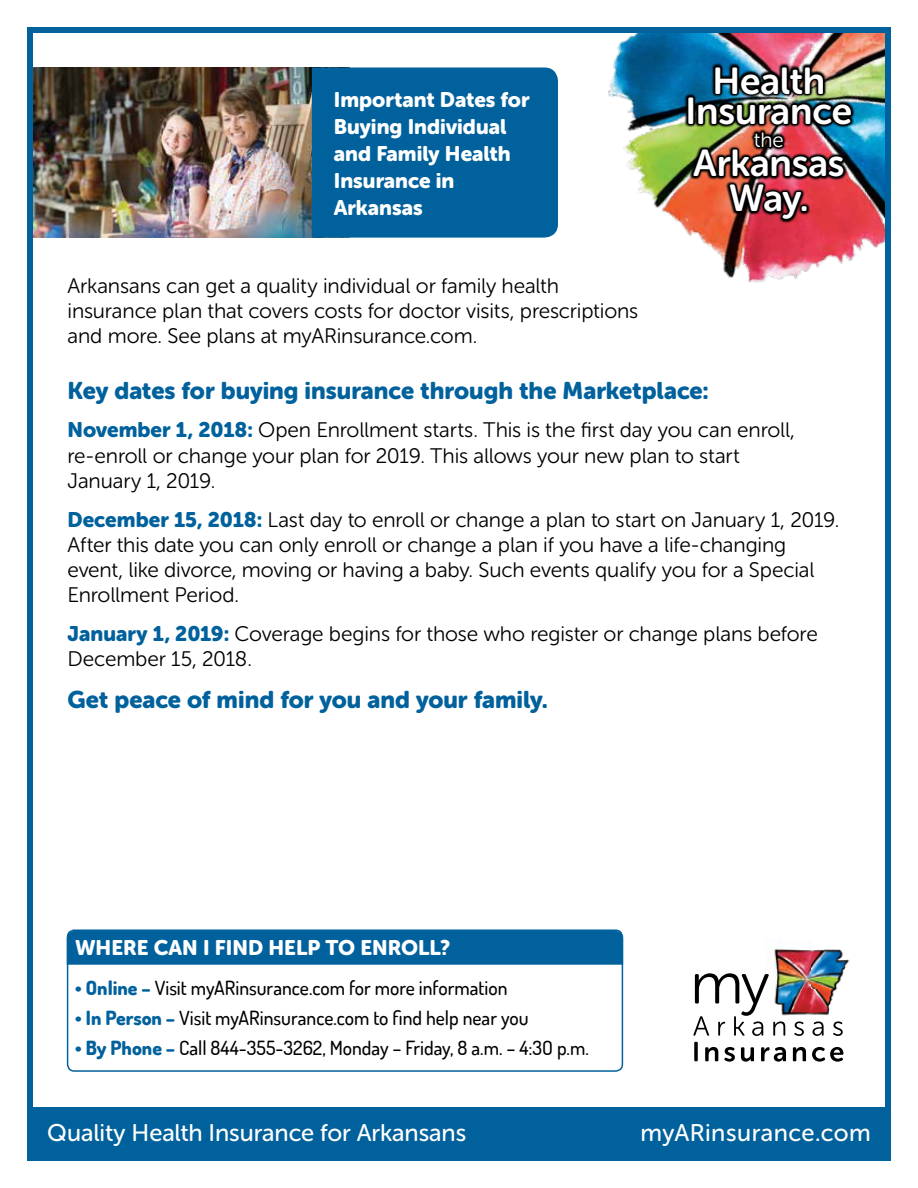
<style>
.page{position:relative;width:918px;height:1188px;background:#fff}
.page>*{position:absolute;margin:0;border:0;box-sizing:border-box;transform-origin:0 0}
.t1{font:37.35px/30.2px "Museo Sans Rounded 700";letter-spacing:-.005em;color:#fff;text-align:center}
.t2{font:24px "Museo Sans Rounded 900";color:#01619c}
.t3{font:24px "Museo Sans Rounded 500";color:#fff}
.t4{font:24px "Museo Sans Rounded 500";letter-spacing:.02em;color:#fff}
.t5{font:21px/25.2px "Museo Sans Rounded 300";letter-spacing:-.005em;color:#000}
.t6{font:21px/27px "Museo Sans Rounded 900";color:#fff}
.t7{font:20.7px "Museo Sans Rounded 300";color:#fff}
.t8{font:500 19.5px "Dosis";color:#000}
.s1{font-family:"Museo Sans Rounded 900";color:#01619c}
.s2{font-weight:800;color:#01619c}
</style>
<div class="page">
<img style="left:34px;top:68px;width:278px;height:169px">
<div style="left:66px;top:930px;width:558px;height:35px;background:#01619c"></div>
<div style="left:67px;top:929px;width:556px;height:143px;border:2px solid #01619c;border-radius:7px"></div>
<img style="left:766px;top:939px;width:84px;height:77px">
<svg style="left:694px;top:1042px;width:4px;height:19px"></svg>
<svg style="left:705px;top:1047px;width:13px;height:14px"></svg>
<svg style="left:724px;top:1047px;width:11px;height:15px"></svg>
<svg style="left:741px;top:1047px;width:13px;height:15px"></svg>
<svg style="left:761px;top:1047px;width:25px;height:15px"></svg>
<svg style="left:793px;top:1047px;width:13px;height:14px"></svg>
<svg style="left:812px;top:1047px;width:31px;height:15px"></svg>
<svg style="left:693px;top:973px;width:92px;height:63px"></svg>
<svg style="left:794px;top:1021px;width:10px;height:15px"></svg>
<svg style="left:813px;top:1021px;width:11px;height:15px"></svg>
<svg style="left:833px;top:1021px;width:10px;height:15px"></svg>
<div style="left:27px;top:1107px;width:864px;height:54px;background:#01619c"></div>
<div style="left:312px;top:68px;width:246px;height:170px;background:#01619c"></div>
<img style="left:608px;top:34px;width:276px;height:249px">
<div style="left:27px;top:27px;width:864px;height:1134px;border:6px solid #01619c"></div>
<svg style="left:684px;top:63px;width:171px;height:161px;background:#8f7060"></svg>
<div style="left:687px;top:96px;width:8px;height:29px;border:3px solid #000;border-radius:2px"></div>
<img style="left:690px;top:64px;width:164px;height:158px">
<div style="left:801px;top:205px;width:7px;height:8px;border:3px solid #000;border-radius:2px"></div>
<p class="t6" style="left:334px;top:86px;width:197px">Important Dates for<br>Buying Individual and Family Health<br>Insurance in<br>Arkansas</p>
<h1 class="t1" style="left:686px;top:66px;width:168px">Health<br>Insurance</h1>
<p class="t7" style="left:754px;top:128px;width:31px">the</p>
<h1 class="t1" style="left:693px;top:145px;width:153px;line-height:35.4px">Arkansas<br>Way.</h1>
<p class="t5" style="left:68px;top:273px;width:572px">Arkansans can get a quality individual or family health insurance plan that covers costs for doctor visits, prescriptions and more. See plans at myARinsurance.com.</p>
<p class="t2" style="left:68px;top:377px;width:643px">Key dates for buying insurance through the Marketplace:</p>
<p class="t5" style="left:68px;top:418px;width:729px"><span class="s1">November 1, 2018:</span> Open Enrollment starts. This is the first day you can enroll, re-enroll or change your plan for 2019. This allows your new plan to start<br>January 1, 2019.</p>
<p class="t5" style="left:68px;top:507px;width:774px"><span class="s1">December 15, 2018:</span> Last day to enroll or change a plan to start on January 1, 2019.<br>After this date you can only enroll or change a plan if you have a life-changing event, like divorce, moving or having a baby. Such events qualify you for a Special Enrollment Period.</p>
<p class="t5" style="left:68px;top:621px;width:752px"><span class="s1">January 1, 2019:</span> Coverage begins for those who register or change plans before<br>December 15, 2018.</p>
<p class="t2" style="left:68px;top:686px;width:482px">Get peace of mind for you and your family.</p>
<p class="t6" style="left:75px;top:934px;width:377px">WHERE CAN I FIND HELP TO ENROLL?</p>
<p class="t8" style="left:75px;top:975px;width:434px"><span class="s2">• Online –</span> Visit myARinsurance.com for more information</p>
<p class="t8" style="left:75px;top:1005px;width:455px"><span class="s2">• In Person –</span> Visit myARinsurance.com to find help near you</p>
<p class="t8" style="left:75px;top:1035px;width:515px"><span class="s2">• By Phone –</span> Call 844-355-3262, Monday – Friday, 8 a.m. – 4:3O p.m.</p>
<p class="t3" style="left:47px;top:1120px;width:421px">Quality Health Insurance for Arkansans</p>
<p class="t4" style="left:641px;top:1120px;width:232px">myARinsurance.com</p>
</div>
